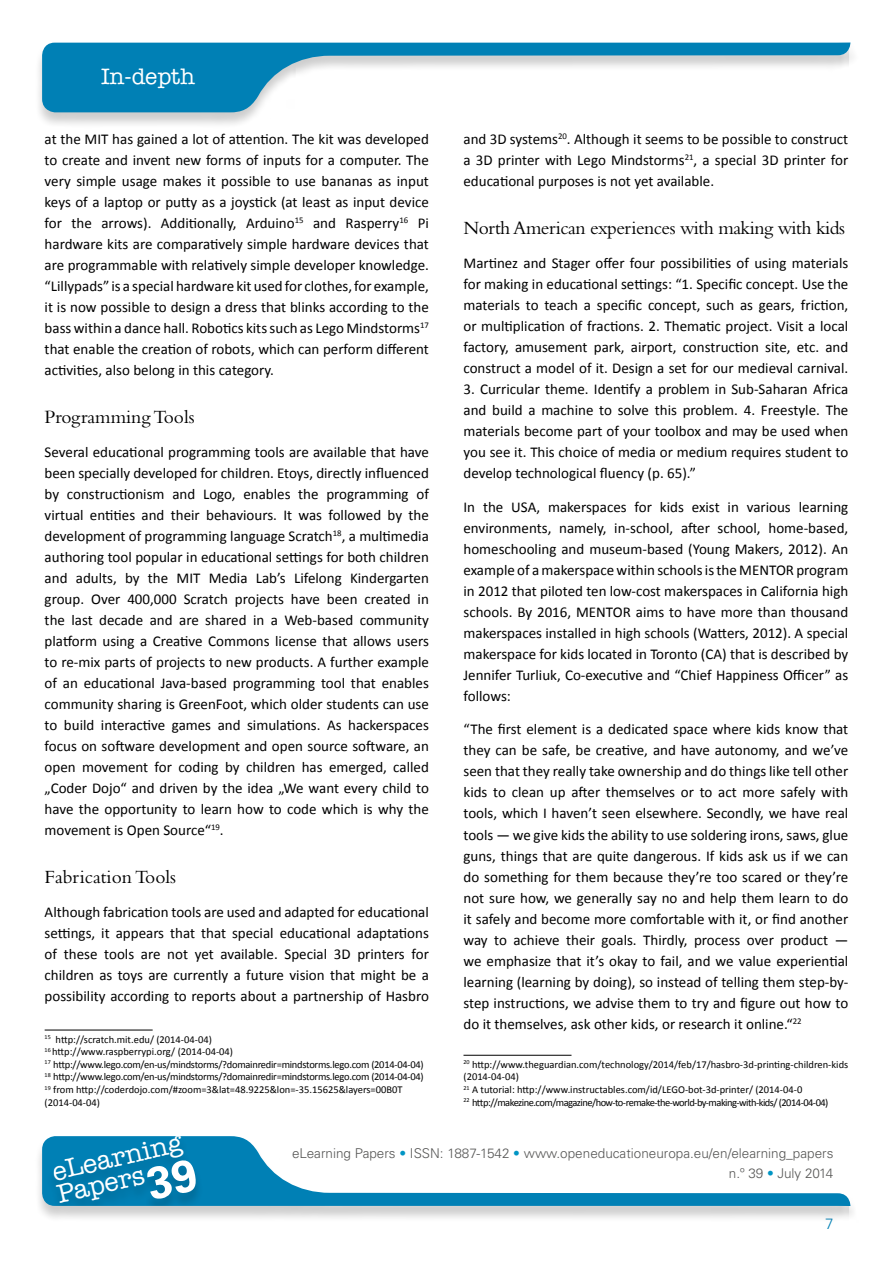
<style>
.page{position:relative;width:893px;height:1263px;background:#fff}
.page>*{position:absolute;margin:0;border:0;box-sizing:border-box;transform-origin:0 0}
.t1{font:500 26.25px/23.1px "American Typewriter Std";color:#fff}
.t2{font:500 22.5px "American Typewriter Std";color:#fff}
.t3{font:19.5px "Bembo Std";letter-spacing:-.025em;color:#000}
.t4{font:19.5px "Bembo Std";color:#000}
.t5{font:15px/21px "Calibri";color:#000;text-align:justify}
.t6{font:300 15px "Univers LT Std";color:#0080b5}
.t7{font:300 13.5px/20.4px "Univers LT Std";color:#575756;text-align:right}
.t8{font:10.5px/12.6px "Calibri";letter-spacing:-.01em;color:#000}
.s1{font-family:"Univers LT Std";font-weight:700;font-size:45px}
.s2{color:#0095c4}
</style>
<div class="page">
<div style="left:34px;top:43px;width:824px;height:86px;background:#000;opacity:.2"></div>
<svg style="left:42px;top:43px;width:808px;height:69px"></svg>
<div style="left:34px;top:1136px;width:824px;height:86px;background:#000;opacity:.2"></div>
<svg style="left:42px;top:1136px;width:808px;height:70px"></svg>
<div style="left:46px;top:1136px;width:158px;height:70px;background:#000;opacity:.2"></div>
<hr style="left:45px;top:1030px;width:108px;height:1px;background:#000">
<hr style="left:463px;top:1055px;width:108px;height:1px;background:#000">
<h2 class="t2" style="left:101px;top:64px;width:96px">In-depth</h2>
<p class="t5" style="left:45px;top:128px;width:386px">at the MIT has gained a lot of attention. The kit was developed to create and invent new forms of inputs for a computer. The very simple usage makes it possible to use bananas as input keys of a laptop or putty as a joystick (at least as input device for the arrows). Additionally, Arduino<sup>15</sup> and Rasperry<sup>16</sup> Pi hardware kits are comparatively simple hardware devices that are programmable with relatively simple developer knowledge. “Lillypads” is a special hardware kit used for clothes, for example, it is now possible to design a dress that blinks according to the bass within a dance hall. Robotics kits such as Lego Mindstorms<sup>17 </sup>that enable the creation of robots, which can perform different activities, also belong in this category.</p>
<h3 class="t4" style="left:45px;top:406px;width:152px">Programming Tools</h3>
<p class="t5" style="left:45px;top:441px;width:386px">Several educational programming tools are available that have been specially developed for children. Etoys, directly influenced by constructionism and Logo, enables the programming of virtual entities and their behaviours. It was followed by the development of programming language Scratch<sup>18</sup>, a multimedia authoring tool popular in educational settings for both children and adults, by the MIT Media Lab’s Lifelong Kindergarten group. Over 400,000 Scratch projects have been created in the last decade and are shared in a Web-based community platform using a Creative Commons license that allows users to re-mix parts of projects to new products. A further example of an educational Java-based programming tool that enables community sharing is GreenFoot, which older students can use to build interactive games and simulations. As hackerspaces focus on software development and open source software, an open movement for coding by children has emerged, called „Coder Dojo“ and driven by the idea „We want every child to have the opportunity to learn how to code which is why the movement is Open Source“<sup>19</sup>.</p>
<h3 class="t4" style="left:45px;top:865px;width:133px">Fabrication Tools</h3>
<p class="t5" style="left:45px;top:900px;width:386px">Although fabrication tools are used and adapted for educational settings, it appears that that special educational adaptations of these tools are not yet available. Special 3D printers for children as toys are currently a future vision that might be a possibility according to reports about a partnership of Hasbro</p>
<p class="t8" style="left:45px;top:1032px;width:381px"><sup>15</sup> http://scratch.mit.edu/ (2014-04-04)<br><sup>16</sup> http://www.raspberrypi.org/ (2014-04-04)<br><sup>17</sup> http://www.lego.com/en-us/mindstorms/?domainredir=mindstorms.lego.com (2014-04-04)<br><sup>18</sup> http://www.lego.com/en-us/mindstorms/?domainredir=mindstorms.lego.com (2014-04-04)<br><sup>19</sup> from http://coderdojo.com/#zoom=3&amp;lat=48.9225&amp;lon=-35.15625&amp;layers=00B0T (2014-04-04)</p>
<p class="t5" style="left:463px;top:128px;width:386px">and 3D systems<sup>20</sup>. Although it seems to be possible to construct a 3D printer with Lego Mindstorms<sup>21</sup>, a special 3D printer for educational purposes is not yet available.</p>
<h3 class="t3" style="left:463px;top:217px;width:383px">North American experiences with making with kids</h3>
<p class="t5" style="left:463px;top:252px;width:386px">Martinez and Stager offer four possibilities of using materials for making in educational settings: “1. Specific concept. Use the materials to teach a specific concept, such as gears, friction, or multiplication of fractions. 2. Thematic project. Visit a local factory, amusement park, airport, construction site, etc. and construct a model of it. Design a set for our medieval carnival.</p>
<p class="t5" style="left:463px;top:378px;width:386px">3. Curricular theme. Identify a problem in Sub-Saharan Africa and build a machine to solve this problem. 4. Freestyle. The materials become part of your toolbox and may be used when you see it. This choice of media or medium requires student to develop technological fluency (p. 65).”</p>
<p class="t5" style="left:463px;top:495px;width:386px">In the USA, makerspaces for kids exist in various learning environments, namely, in-school, after school, home-based, homeschooling and museum-based (Young Makers, 2012). An example of a makerspace within schools is the MENTOR program in 2012 that piloted ten low-cost makerspaces in California high schools. By 2016, MENTOR aims to have more than thousand makerspaces installed in high schools (Watters, 2012). A special makerspace for kids located in Toronto (CA) that is described by Jennifer Turliuk, Co-executive and “Chief Happiness Officer” as follows:</p>
<p class="t5" style="left:463px;top:718px;width:386px">“The first element is a dedicated space where kids know that they can be safe, be creative, and have autonomy, and we’ve seen that they really take ownership and do things like tell other kids to clean up after themselves or to act more safely with tools, which I haven’t seen elsewhere. Secondly, we have real tools — we give kids the ability to use soldering irons, saws, glue guns, things that are quite dangerous. If kids ask us if we can do something for them because they’re too scared or they’re not sure how, we generally say no and help them learn to do it safely and become more comfortable with it, or find another way to achieve their goals. Thirdly, process over product — we emphasize that it’s okay to fail, and we value experiential learning (learning by doing), so instead of telling them step-by&shy;step instructions, we advise them to try and figure out how to do it themselves, ask other kids, or research it online.“<sup>22</sup></p>
<p class="t8" style="left:463px;top:1057px;width:386px"><sup>20</sup> http://www.theguardian.com/technology/2014/feb/17/hasbro-3d-printing-children-kids (2014-04-04)<br><sup>21</sup> A tutorial: http://www.instructables.com/id/LEGO-bot-3d-printer/ (2014-04-0<br><sup>22</sup> http://makezine.com/magazine/how-to-remake-the-world-by-making-with-kids/ (2014-04-04)</p>
<h1 class="t1" style="left:50px;top:1161px;width:141px;rotate:-13deg">eLearning<br>Papers<span class="s1">39</span></h1>
<p class="t7" style="left:292px;top:1143px;width:543px">eLearning Papers <span class="s2">•</span> ISSN: 1887-1542 <span class="s2">•</span> www.openeducationeuropa.eu/en/elearning_papers n.º 39 <span class="s2">•</span> July 2014</p>
<p class="t6" style="left:825px;top:1215px;width:10px">7</p>
</div>
